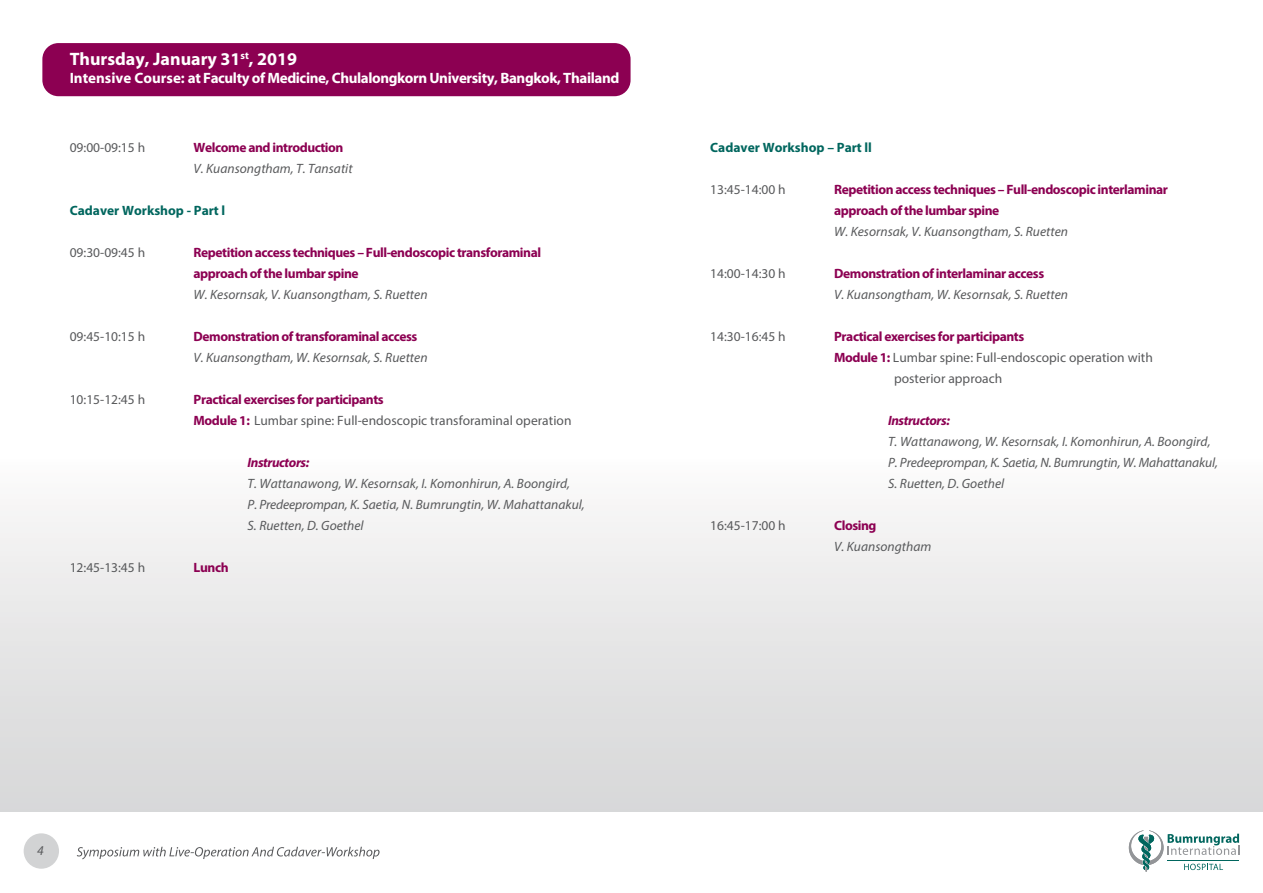
<style>
.page{position:relative;width:1263px;height:893px;background:#fff}
.page>*{position:absolute;margin:0;border:0;box-sizing:border-box;transform-origin:0 0}
.t1{font:700 18px "Myriad";color:#fff}
.t2{font:700 15px "Myriad";letter-spacing:-.025em;color:#fff}
.t3{font:italic 13.5px/21px "Myriad Pro";letter-spacing:.005em;color:#58595b}
.t4{font:700 13.5px/21px "Myriad Pro";letter-spacing:-.03em;color:#8c0052}
.t5{font:13.5px/21px "Myriad Pro";letter-spacing:.005em;color:#58595b}
.t6{font:700 13.5px "Myriad Pro";color:#00665e}
.t7{font:italic 700 13.5px "Myriad Pro";letter-spacing:-.03em;color:#8c0052}
.t8{font:italic 13.5px "Myriad Pro";color:#595a5c}
.s1{font-weight:700;color:#8c0052}
</style>
<div class="page">
<div style="left:1px;top:459px;width:1262px;height:354px;background:linear-gradient(to bottom,#fbfafa,#d5d6d7)"></div>
<div style="left:24px;top:833px;width:35px;height:36px;background:#d2d3d4;border-radius:50%"></div>
<svg style="left:77px;top:847px;width:303px;height:12px"></svg>
<svg style="left:1129px;top:830px;width:110px;height:42px"></svg>
<hr style="left:1167px;top:860px;width:72px;height:1px;background:#00665e">
<div style="left:42px;top:43px;width:588px;height:53px;background:#8c0052;border-radius:16px"></div>
<h1 class="t1" style="left:70px;top:50px;width:229px">Thursday, January 31<sup>st</sup>, 2019</h1>
<p class="t2" style="left:70px;top:70px;width:551px">Intensive Course: at Faculty of Medicine, Chulalongkorn University, Bangkok, Thailand</p>
<p class="t5" style="left:70px;top:137px;width:77px">09:00-09:15 h</p>
<p class="t4" style="left:194px;top:137px;width:151px">Welcome and introduction</p>
<p class="t3" style="left:194px;top:158px;width:161px">V. Kuansongtham, T. Tansatit</p>
<p class="t6" style="left:70px;top:202px;width:157px">Cadaver Workshop - Part l</p>
<p class="t5" style="left:70px;top:242px;width:77px">09:30-09:45 h</p>
<p class="t4" style="left:194px;top:242px;width:349px">Repetition access techniques – Full-endoscopic transforaminal approach of the lumbar spine</p>
<p class="t3" style="left:194px;top:284px;width:235px">W. Kesornsak, V. Kuansongtham, S. Ruetten</p>
<p class="t4" style="left:194px;top:326px;width:225px">Demonstration of transforaminal access</p>
<p class="t3" style="left:194px;top:347px;width:235px">V. Kuansongtham, W. Kesornsak, S. Ruetten</p>
<p class="t5" style="left:194px;top:389px;width:379px"><span class="s1">Practical exercises for participants<br>Module 1:</span> Lumbar spine: Full-endoscopic transforaminal operation</p>
<p class="t7" style="left:248px;top:454px;width:63px">Instructors:</p>
<p class="t3" style="left:248px;top:473px;width:339px">T. Wattanawong, W. Kesornsak, I. Komonhirun, A. Boongird,<br>P. Predeeprompan, K. Saetia, N. Bumrungtin, W. Mahattanakul,<br>S. Ruetten, D. Goethel</p>
<p class="t4" style="left:194px;top:557px;width:36px">Lunch</p>
<p class="t5" style="left:70px;top:326px;width:77px">09:45-10:15 h</p>
<p class="t5" style="left:70px;top:389px;width:77px">10:15-12:45 h</p>
<p class="t5" style="left:70px;top:557px;width:77px">12:45-13:45 h</p>
<p class="t6" style="left:710px;top:139px;width:163px">Cadaver Workshop – Part ll</p>
<p class="t5" style="left:710px;top:179px;width:77px">13:45-14:00 h</p>
<p class="t4" style="left:834px;top:179px;width:335px">Repetition access techniques – Full-endoscopic interlaminar approach of the lumbar spine</p>
<p class="t3" style="left:834px;top:221px;width:235px">W. Kesornsak, V. Kuansongtham, S. Ruetten</p>
<p class="t4" style="left:834px;top:263px;width:212px">Demonstration of interlaminar access</p>
<p class="t3" style="left:834px;top:284px;width:235px">V. Kuansongtham, W. Kesornsak, S. Ruetten</p>
<p class="t4" style="left:834px;top:326px;width:192px">Practical exercises for participants</p>
<p class="t5" style="left:834px;top:347px;width:320px"><span class="s1">Module 1:</span> Lumbar spine: Full-endoscopic operation with</p>
<p class="t5" style="left:894px;top:368px;width:110px">posterior approach</p>
<p class="t7" style="left:888px;top:412px;width:63px">Instructors:</p>
<p class="t3" style="left:888px;top:431px;width:331px">T. Wattanawong, W. Kesornsak, I. Komonhirun, A. Boongird,<br>P. Predeeprompan, K. Saetia, N. Bumrungtin, W. Mahattanakul,<br>S. Ruetten, D. Goethel</p>
<p class="t4" style="left:834px;top:515px;width:44px">Closing</p>
<p class="t3" style="left:834px;top:536px;width:99px">V. Kuansongtham</p>
<p class="t5" style="left:710px;top:263px;width:77px">14:00-14:30 h</p>
<p class="t5" style="left:710px;top:326px;width:77px">14:30-16:45 h</p>
<p class="t5" style="left:710px;top:515px;width:77px">16:45-17:00 h</p>
<p class="t8" style="left:37px;top:842px;width:8px">4</p>
</div>
